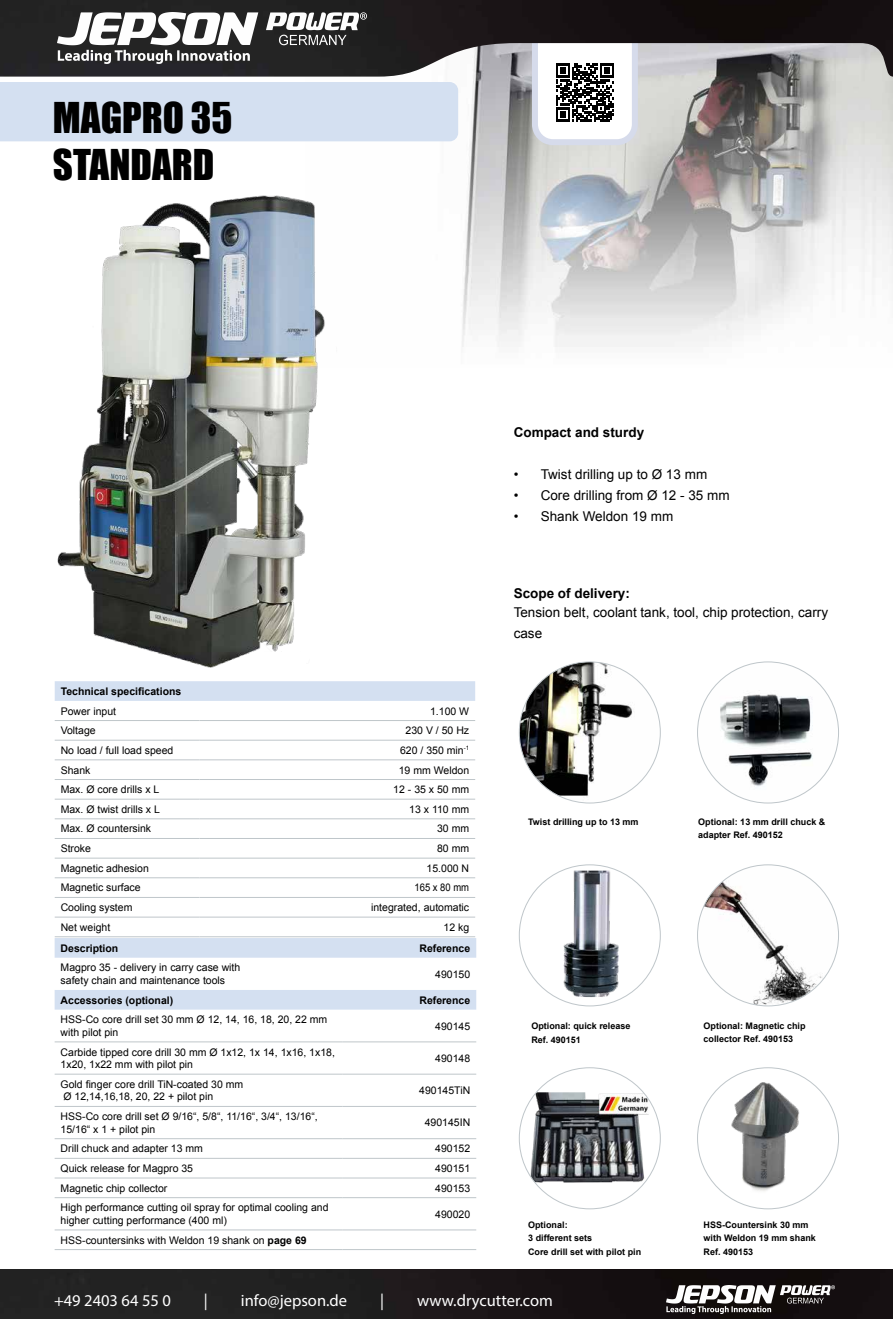
<style>
.page{position:relative;width:893px;height:1319px;background:#fff}
.page>*{position:absolute;margin:0;border:0;box-sizing:border-box;transform-origin:0 0}
.t1{font:39px/46.5px "Impact";color:#000}
.t2{font:16.5px "Myriad Pro";color:#fff}
.t3{font:13.5px/21px "Arial";color:#000}
.t4{font:700 13.5px "Arial";color:#000}
.t5{font:10.5px/12.6px "Arial";color:#000}
.t6{font:700 10.5px "Arial";color:#000}
.t7{font:10.5px "Arial";color:#000;scale:.9 1}
.t8{font:700 9px/13.5px "Arial";color:#000}
.s1{font-weight:700}
</style>
<div class="page">
<img style="left:306px;top:77px;width:587px;height:270px">
<img style="left:57px;top:191px;width:351px;height:477px">
<div style="left:0;top:82px;width:458px;height:59px;background:#d4e0f1"></div>
<img style="left:519px;top:661px;width:141px;height:141px;border-radius:71px">
<img style="left:697px;top:661px;width:141px;height:141px;border-radius:71px">
<img style="left:529px;top:1092px;width:122px;height:91px">
<img style="left:563px;top:870px;width:56px;height:126px">
<img style="left:697px;top:864px;width:141px;height:141px;border-radius:71px">
<img style="left:697px;top:1067px;width:141px;height:141px;border-radius:71px">
<div style="left:535px;top:4px;width:100px;height:138px;background:#fff;border-radius:18px"></div>
<div style="left:532px;top:1px;width:106px;height:144px;border:6px solid #d6dbeb;border-radius:18px"></div>
<svg style="left:556px;top:77px;width:58px;height:44px"></svg>
<div style="left:55px;top:681px;width:420px;height:19px;background:#d4e0f1"></div>
<hr style="left:55px;top:739px;width:145px;height:1px;background:#bfc6ca">
<hr style="left:55px;top:759px;width:145px;height:1px;background:#bfc6ca">
<hr style="left:55px;top:818px;width:145px;height:1px;background:#bfc6ca">
<hr style="left:200px;top:818px;width:275px;height:1px;background:#bfc6ca">
<hr style="left:55px;top:838px;width:145px;height:1px;background:#bfc6ca">
<hr style="left:200px;top:838px;width:275px;height:1px;background:#bfc6ca">
<hr style="left:55px;top:720px;width:145px;height:1px;background:#bfc6ca">
<hr style="left:200px;top:720px;width:275px;height:1px;background:#bfc6ca">
<hr style="left:200px;top:739px;width:275px;height:1px;background:#bfc6ca">
<hr style="left:200px;top:759px;width:275px;height:1px;background:#bfc6ca">
<hr style="left:55px;top:779px;width:145px;height:1px;background:#bfc6ca">
<hr style="left:200px;top:779px;width:275px;height:1px;background:#bfc6ca">
<hr style="left:55px;top:798px;width:145px;height:1px;background:#bfc6ca">
<hr style="left:200px;top:798px;width:275px;height:1px;background:#bfc6ca">
<hr style="left:55px;top:857px;width:145px;height:1px;background:#bfc6ca">
<hr style="left:200px;top:857px;width:275px;height:1px;background:#bfc6ca">
<hr style="left:55px;top:877px;width:145px;height:1px;background:#bfc6ca">
<hr style="left:200px;top:877px;width:275px;height:1px;background:#bfc6ca">
<hr style="left:55px;top:897px;width:145px;height:1px;background:#bfc6ca">
<hr style="left:200px;top:897px;width:275px;height:1px;background:#bfc6ca">
<hr style="left:55px;top:916px;width:145px;height:1px;background:#bfc6ca">
<hr style="left:200px;top:916px;width:275px;height:1px;background:#bfc6ca">
<hr style="left:55px;top:936px;width:145px;height:1px;background:#bfc6ca">
<hr style="left:200px;top:936px;width:275px;height:1px;background:#bfc6ca">
<svg style="left:55px;top:937px;width:421px;height:72px"></svg>
<hr style="left:55px;top:1105px;width:288px;height:1px;background:#bfc6ca">
<hr style="left:343px;top:1105px;width:133px;height:1px;background:#bfc6ca">
<hr style="left:55px;top:1138px;width:288px;height:1px;background:#bfc6ca">
<hr style="left:343px;top:1138px;width:133px;height:1px;background:#bfc6ca">
<hr style="left:55px;top:1041px;width:288px;height:1px;background:#bfc6ca">
<hr style="left:343px;top:1041px;width:133px;height:1px;background:#bfc6ca">
<hr style="left:55px;top:1073px;width:288px;height:1px;background:#bfc6ca">
<hr style="left:343px;top:1073px;width:133px;height:1px;background:#bfc6ca">
<hr style="left:55px;top:1157px;width:288px;height:1px;background:#bfc6ca">
<hr style="left:343px;top:1157px;width:133px;height:1px;background:#bfc6ca">
<hr style="left:55px;top:1177px;width:288px;height:1px;background:#bfc6ca">
<hr style="left:343px;top:1177px;width:133px;height:1px;background:#bfc6ca">
<hr style="left:55px;top:1197px;width:288px;height:1px;background:#bfc6ca">
<hr style="left:343px;top:1197px;width:133px;height:1px;background:#bfc6ca">
<hr style="left:55px;top:1229px;width:288px;height:1px;background:#bfc6ca">
<hr style="left:343px;top:1229px;width:133px;height:1px;background:#bfc6ca">
<hr style="left:55px;top:1248px;width:288px;height:1px;background:#bfc6ca">
<hr style="left:343px;top:1248px;width:133px;height:1px;background:#bfc6ca">
<img style="left:0;top:0;width:893px;height:77px">
<svg style="left:50px;top:0;width:324px;height:75px;fill:#242424"></svg>
<img style="left:0;top:1269px;width:893px;height:49px">
<svg style="left:661px;top:1269px;width:178px;height:49px;fill:#110c0d"></svg>
<h1 class="t1" style="left:53px;top:94px;width:181px">MAGPRO 35<br>STANDARD</h1>
<p class="t6" style="left:61px;top:684px;width:122px">Technical specifications</p>
<p class="t5" style="left:61px;top:704px;width:57px">Power input</p>
<p class="t5" style="left:430px;top:704px;width:41px">1.100 W</p>
<p class="t5" style="left:61px;top:724px;width:37px">Voltage</p>
<p class="t5" style="left:406px;top:724px;width:65px">230 V / 50 Hz</p>
<p class="t5" style="left:61px;top:743px;width:114px">No load / full load speed</p>
<p class="t5" style="left:400px;top:743px;width:71px">620 / 350 min<sup>-1</sup></p>
<p class="t5" style="left:61px;top:763px;width:31px">Shank</p>
<p class="t5" style="left:399px;top:763px;width:72px">19 mm Weldon</p>
<p class="t5" style="left:61px;top:783px;width:100px">Max. Ø core drills x L</p>
<p class="t5" style="left:393px;top:783px;width:77px">12 - 35 x 50 mm</p>
<p class="t5" style="left:61px;top:802px;width:101px">Max. Ø twist drills x L</p>
<p class="t5" style="left:409px;top:802px;width:61px">13 x 110 mm</p>
<p class="t5" style="left:61px;top:822px;width:92px">Max. Ø countersink</p>
<p class="t5" style="left:437px;top:822px;width:34px">30 mm</p>
<p class="t5" style="left:61px;top:842px;width:32px">Stroke</p>
<p class="t5" style="left:437px;top:842px;width:34px">80 mm</p>
<p class="t5" style="left:61px;top:861px;width:90px">Magnetic adhesion</p>
<p class="t5" style="left:427px;top:861px;width:44px">15.000 N</p>
<p class="t5" style="left:61px;top:881px;width:81px">Magnetic surface</p>
<p class="t7" style="left:415px;top:880px;width:62px">165 x 80 mm</p>
<p class="t5" style="left:61px;top:901px;width:73px">Cooling system</p>
<p class="t5" style="left:371px;top:901px;width:100px">integrated, automatic</p>
<p class="t5" style="left:61px;top:920px;width:51px">Net weight</p>
<p class="t5" style="left:443px;top:920px;width:27px">12 kg</p>
<p class="t6" style="left:61px;top:940px;width:59px">Description</p>
<p class="t6" style="left:419px;top:940px;width:52px">Reference</p>
<p class="t5" style="left:61px;top:961px;width:181px">Magpro 35 - delivery in carry case with safety chain and maintenance tools</p>
<p class="t5" style="left:435px;top:967px;width:37px">490150</p>
<p class="t6" style="left:61px;top:992px;width:114px">Accessories (optional)</p>
<p class="t6" style="left:419px;top:992px;width:52px">Reference</p>
<p class="t5" style="left:61px;top:1013px;width:268px">HSS-Co core drill set 30 mm Ø 12, 14, 16, 18, 20, 22 mm with pilot pin</p>
<p class="t5" style="left:435px;top:1019px;width:37px">490145</p>
<p class="t5" style="left:61px;top:1045px;width:276px">Carbide tipped core drill 30 mm Ø 1x12, 1x 14, 1x16, 1x18,<br>1x20, 1x22 mm with pilot pin</p>
<p class="t5" style="left:435px;top:1051px;width:37px">490148</p>
<p class="t5" style="left:61px;top:1077px;width:184px">Gold finger core drill TiN-coated 30 mm<br>Ø 12,14,16,18, 20, 22 + pilot pin</p>
<p class="t5" style="left:419px;top:1084px;width:52px">490145TiN</p>
<p class="t5" style="left:61px;top:1109px;width:259px">HSS-Co core drill set Ø 9/16“, 5/8“, 11/16“, 3/4“, 13/16“,<br>15/16“ x 1 + pilot pin</p>
<p class="t5" style="left:425px;top:1116px;width:47px">490145IN</p>
<p class="t5" style="left:61px;top:1142px;width:144px">Drill chuck and adapter 13 mm</p>
<p class="t5" style="left:435px;top:1142px;width:37px">490152</p>
<p class="t5" style="left:61px;top:1161px;width:134px">Quick release for Magpro 35</p>
<p class="t5" style="left:435px;top:1161px;width:37px">490151</p>
<p class="t5" style="left:61px;top:1181px;width:108px">Magnetic chip collector</p>
<p class="t5" style="left:435px;top:1181px;width:37px">490153</p>
<p class="t5" style="left:61px;top:1201px;width:269px">High performance cutting oil spray for optimal cooling and higher cutting performance (400 ml)</p>
<p class="t5" style="left:435px;top:1207px;width:37px">490020</p>
<p class="t5" style="left:61px;top:1233px;width:248px">HSS-countersinks with Weldon 19 shank on <span class="s1">page 69</span></p>
<p class="t4" style="left:514px;top:423px;width:132px">Compact and sturdy</p>
<p class="t3" style="left:514px;top:464px;width:195px">• Twist drilling up to Ø 13 mm</p>
<p class="t3" style="left:514px;top:485px;width:218px">• Core drilling from Ø 12 - 35 mm</p>
<p class="t3" style="left:514px;top:506px;width:161px">• Shank Weldon 19 mm</p>
<p class="t4" style="left:514px;top:584px;width:118px">Scope of delivery:</p>
<p class="t3" style="left:514px;top:602px;width:316px">Tension belt, coolant tank, tool, chip protection, carry case</p>
<p class="t8" style="left:528px;top:815px;width:112px">Twist drilling up to 13 mm</p>
<p class="t8" style="left:698px;top:815px;width:129px">Optional: 13 mm drill chuck &amp; adapter Ref. 490152</p>
<p class="t8" style="left:531px;top:1019px;width:101px">Optional: quick release<br>Ref. 490151</p>
<p class="t8" style="left:704px;top:1018px;width:104px">Optional: Magnetic chip collector Ref. 490153</p>
<p class="t8" style="left:528px;top:1217px;width:115px">Optional:<br>3 different sets<br>Core drill set with pilot pin</p>
<p class="t8" style="left:704px;top:1217px;width:114px">HSS-Countersink 30 mm with Weldon 19 mm shank<br>Ref. 490153</p>
<h2 class="t2" style="left:54px;top:1290px;width:118px">+49 2403 64 55 0</h2>
<h2 class="t2" style="left:204px;top:1290px;width:5px">|</h2>
<h2 class="t2" style="left:241px;top:1290px;width:108px">info@jepson.de</h2>
<h2 class="t2" style="left:380px;top:1290px;width:5px">|</h2>
<h2 class="t2" style="left:417px;top:1290px;width:137px">www.drycutter.com</h2>
</div>
